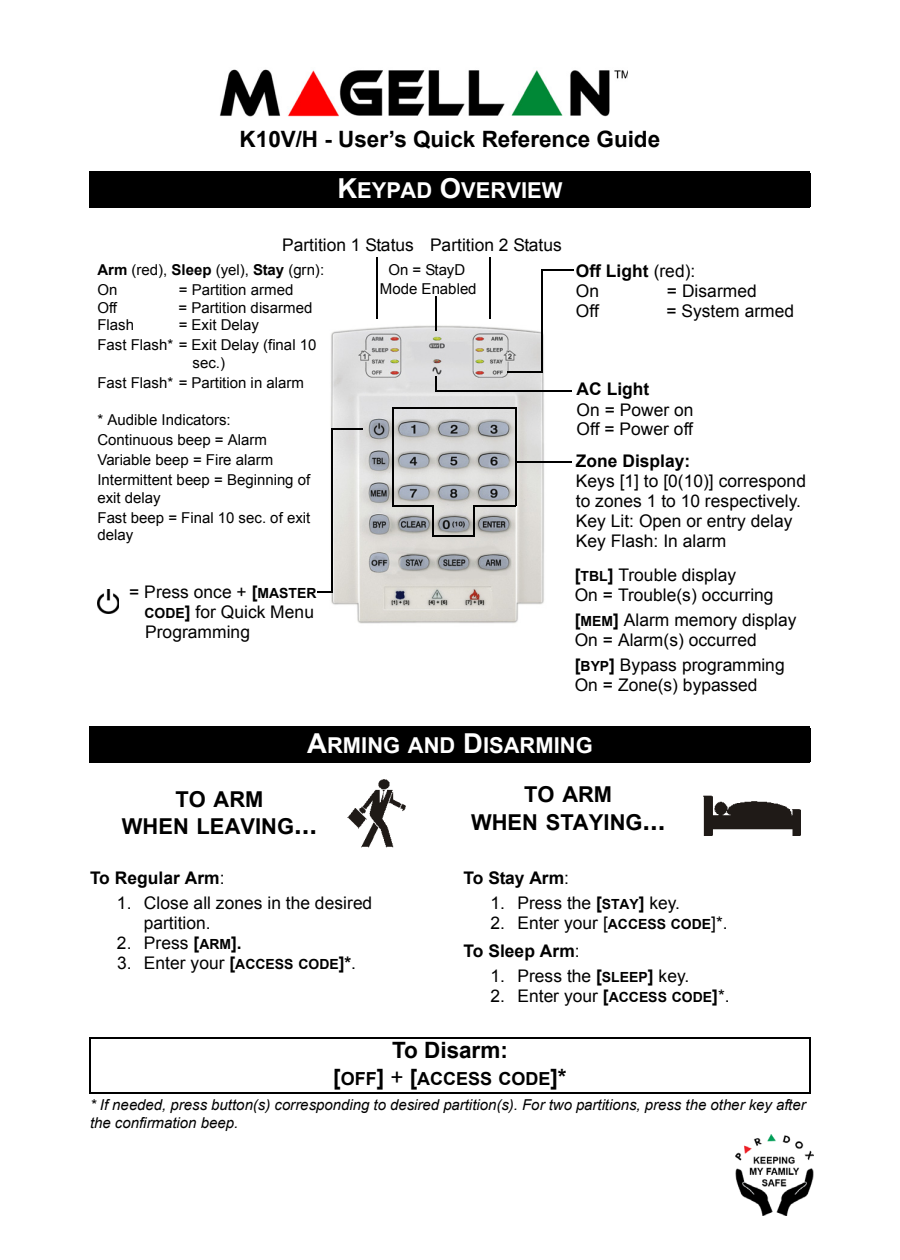
<style>
.page{position:relative;width:900px;height:1260px;background:#fff}
.page>*{position:absolute;margin:0;border:0;box-sizing:border-box;transform-origin:0 0}
.t1{font:700 22.5px "Arial";color:#000}
.t2{font:700 22px/27.5px "Arial";letter-spacing:.005em;color:#000;text-align:center}
.t3{font:700 22px "Arial";letter-spacing:.005em;color:#fff}
.t4{font:700 18px "Arial";color:#000}
.t5{font:17.5px/20px "Arial";letter-spacing:.005em;color:#000}
.t6{font:700 17.5px/20px "Arial";color:#000}
.t7{font:15px/20px "Arial";color:#000}
.t8{font:italic 15px/17.5px "Arial";color:#000}
.s1{font-size:27.5px}
.s2{font-weight:700}
.s3{font-weight:700;font-size:14px}
.s4{font-weight:400}
.s5{font-size:22.5px}
.s6{font-weight:400;font-size:22.5px}
</style>
<div class="page">
<div style="left:90px;top:172px;width:720px;height:35px;background:#000"></div>
<hr style="left:90px;top:207px;width:720px;height:1px;background:#000">
<img style="left:317px;top:292px;width:255px;height:332px">
<img style="left:98px;top:589px;width:21px;height:25px">
<hr style="left:377px;top:257px;width:1px;height:62px;background:#000">
<hr style="left:392px;top:408px;width:1px;height:99px;background:#000">
<hr style="left:393px;top:506px;width:40px;height:1px;background:#000">
<hr style="left:432px;top:506px;width:1px;height:31px;background:#000">
<hr style="left:433px;top:535px;width:41px;height:2px;background:#000">
<hr style="left:473px;top:505px;width:1px;height:31px;background:#000">
<hr style="left:474px;top:505px;width:42px;height:1px;background:#000">
<hr style="left:515px;top:408px;width:1px;height:98px;background:#000">
<hr style="left:436px;top:296px;width:1px;height:35px;background:#000">
<hr style="left:392px;top:407px;width:125px;height:1px;background:#000">
<hr style="left:489px;top:257px;width:1px;height:62px;background:#000">
<svg style="left:318px;top:592px;width:15px;height:1px"></svg>
<hr style="left:332px;top:428px;width:1px;height:164px;background:#000">
<hr style="left:332px;top:428px;width:31px;height:1px;background:#000">
<hr style="left:515px;top:462px;width:57px;height:1px;background:#000">
<hr style="left:436px;top:390px;width:136px;height:1px;background:#000">
<svg style="left:436px;top:376px;width:1px;height:14px"></svg>
<hr style="left:507px;top:372px;width:36px;height:1px;background:#000">
<hr style="left:541px;top:269px;width:2px;height:103px;background:#000">
<hr style="left:542px;top:269px;width:31px;height:2px;background:#000">
<div style="left:90px;top:728px;width:720px;height:34px;background:#000"></div>
<hr style="left:90px;top:727px;width:720px;height:1px;background:#000">
<hr style="left:90px;top:762px;width:720px;height:1px;background:#000">
<img style="left:347px;top:779px;width:59px;height:69px">
<img style="left:703px;top:795px;width:98px;height:40px">
<hr style="left:89px;top:1038px;width:2px;height:54px;background:#000">
<hr style="left:809px;top:1038px;width:2px;height:54px;background:#000">
<hr style="left:89px;top:1037px;width:722px;height:1px;background:#000">
<hr style="left:89px;top:1092px;width:722px;height:1px;background:#000">
<img style="left:220px;top:69px;width:408px;height:48px">
<img style="left:735px;top:1134px;width:78px;height:82px">
<p class="t1" style="left:240px;top:127px;width:422px">K10V/H - User’s Quick Reference Guide</p>
<p class="t3" style="left:338px;top:178px;width:226px"><span class="s1">K</span>EYPAD <span class="s1">O</span>VERVIEW</p>
<p class="t5" style="left:282px;top:235px;width:281px">Partition 1 Status Partition 2 Status</p>
<p class="t7" style="left:380px;top:260px;width:98px;line-height:19.2px;text-align:center">On = StayD<br>Mode Enabled</p>
<p class="t7" style="left:98px;top:260px;width:228px"><span class="s2">Arm</span> (red), <span class="s2">Sleep</span> (yel), <span class="s2">Stay</span> (grn):<br>On</p>
<p class="t7" style="left:179px;top:280px;width:116px">= Partition armed</p>
<p class="t7" style="left:98px;top:298px;width:21px">Off</p>
<p class="t7" style="left:179px;top:298px;width:135px">= Partition disarmed</p>
<p class="t7" style="left:98px;top:315px;width:38px">Flash</p>
<p class="t7" style="left:98px;top:315px;width:221px;text-indent:81px">= Exit Delay<br>Fast Flash* = Exit Delay (final 10</p>
<p class="t7" style="left:98px;top:353px;width:208px;text-indent:95px">sec.)<br>Fast Flash* = Partition in alarm</p>
<p class="t7" style="left:98px;top:410px;width:214px">* Audible Indicators:<br>Continuous beep = Alarm<br>Variable beep = Fire alarm<br>Intermittent beep = Beginning of</p>
<p class="t7" style="left:98px;top:488px;width:214px">exit delay<br>Fast beep = Final 10 sec. of exit</p>
<p class="t7" style="left:98px;top:525px;width:37px">delay</p>
<p class="t5" style="left:145px;top:582px;width:173px;text-indent:-15px">= Press once + <span class="s2">[</span><span class="s3">MASTER<br>CODE</span><span class="s2">]</span> for Quick Menu<br>Programming</p>
<p class="t6" style="left:576px;top:261px;width:121px">Off Light <span class="s4">(red):<br>On</span></p>
<p class="t5" style="left:667px;top:281px;width:91px">= Disarmed</p>
<p class="t5" style="left:576px;top:301px;width:24px">Off</p>
<p class="t5" style="left:667px;top:301px;width:129px">= System armed</p>
<p class="t6" style="left:577px;top:379px;width:74px">AC Light</p>
<p class="t5" style="left:577px;top:399px;width:119px">On = Power on<br>Off = Power off</p>
<p class="t6" style="left:576px;top:451px;width:116px">Zone Display:</p>
<p class="t5" style="left:576px;top:471px;width:232px">Keys [1] to [0(10)] correspond to zones 1 to 10 respectively.<br>Key Lit: Open or entry delay<br>Key Flash: In alarm</p>
<p class="t5" style="left:575px;top:565px;width:200px"><span class="s2">[</span><span class="s3">TBL</span><span class="s2">]</span> Trouble display<br>On = Trouble(s) occurring</p>
<p class="t5" style="left:575px;top:610px;width:223px"><span class="s2">[</span><span class="s3">MEM</span><span class="s2">]</span> Alarm memory display<br>On = Alarm(s) occurred</p>
<p class="t5" style="left:575px;top:655px;width:211px"><span class="s2">[</span><span class="s3">BYP</span><span class="s2">]</span> Bypass programming<br>On = Zone(s) bypassed</p>
<p class="t3" style="left:307px;top:733px;width:287px"><span class="s1">A</span>RMING AND <span class="s1">D</span>ISARMING</p>
<p class="t2" style="left:122px;top:785px;width:197px">TO ARM<br>WHEN LEAVING<span class="s1">...</span></p>
<p class="t2" style="left:471px;top:781px;width:196px">TO ARM<br>WHEN STAYING<span class="s1">...</span></p>
<p class="t6" style="left:90px;top:868px;width:136px">To Regular Arm<span class="s4">:</span></p>
<p class="t5" style="left:144px;top:893px;width:230px;text-indent:-27px">1. Close all zones in the desired partition.</p>
<p class="t5" style="left:117px;top:933px;width:126px">2. Press <span class="s2">[</span><span class="s3">ARM</span><span class="s2">].</span></p>
<p class="t5" style="left:117px;top:953px;width:241px">3. Enter your <span class="s2">[</span><span class="s3">ACCESS CODE</span><span class="s2">]*</span>.</p>
<p class="t6" style="left:463px;top:868px;width:107px">To Stay Arm<span class="s4">:</span></p>
<p class="t5" style="left:490px;top:893px;width:191px">1. Press the <span class="s2">[</span><span class="s3">STAY</span><span class="s2">]</span> key.</p>
<p class="t5" style="left:463px;top:909px;width:266px;line-height:27.5px;text-indent:27px">2. Enter your [<span class="s3">ACCESS CODE</span>]*.<br><span class="s2">To Sleep Arm</span>:</p>
<p class="t5" style="left:491px;top:966px;width:200px">1. Press the <span class="s2">[</span><span class="s3">SLEEP</span><span class="s2">]</span> key.</p>
<p class="t5" style="left:491px;top:986px;width:241px">2. Enter your <span class="s2">[</span><span class="s3">ACCESS CODE</span><span class="s2">]</span>*.</p>
<p class="t1" style="left:392px;top:1037px;width:117px">To Disarm:</p>
<p class="t4" style="left:333px;top:1069px;width:235px"><span class="s5">[</span>OFF<span class="s5">]</span> <span class="s6">+</span> <span class="s5">[</span>ACCESS CODE<span class="s5">]*</span></p>
<p class="t8" style="left:90px;top:1096px;width:717px">* If needed, press button(s) corresponding to desired partition(s). For two partitions, press the other key after the confirmation beep.</p>
</div>
